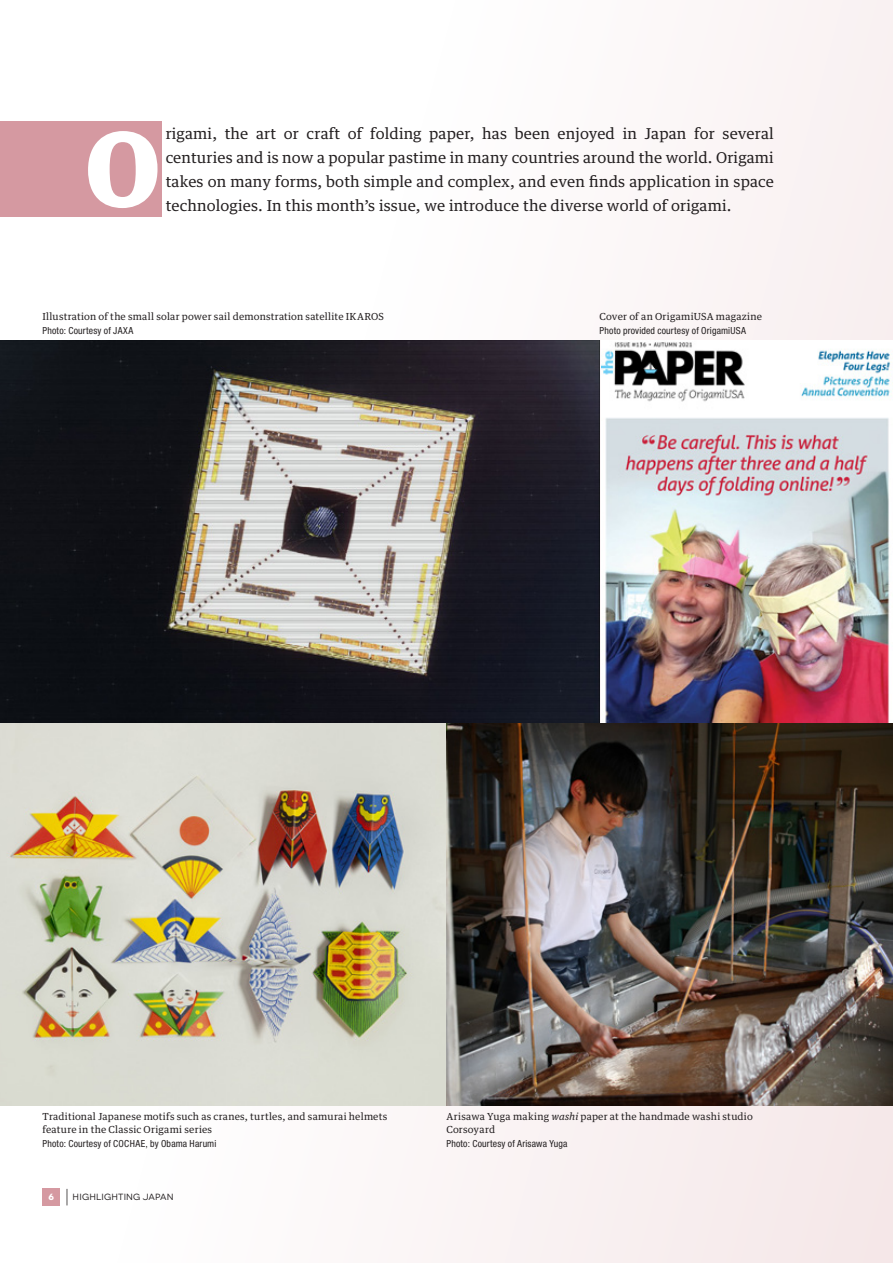
<style>
.page{position:relative;width:893px;height:1263px;background:#fff}
.page>*{position:absolute;margin:0;border:0;box-sizing:border-box;transform-origin:0 0}
.t1{font:900 103.35px "Guardian Text Egyp";color:#fff}
.t2{font:300 19.5px "Novecentowide";color:#231f20}
.t3{font:15px/24px "Guardian Text Egyp";letter-spacing:.01em;color:#231f20;text-align:justify}
.t4{font:9.75px/13.5px "Guardian Text Egyp";letter-spacing:.02em;color:#231f20}
.t5{font:condensed 9.75px "Helvetica Neue LT Pro";letter-spacing:.02em;color:#231f20}
.t6{font:9px "Novecentowide";letter-spacing:.02em;color:#231f20}
.t7{font:700 9px "Novecentowide";color:#fff}
.s1{font-style:italic}
</style>
<div class="page">
<div style="left:0;top:0;width:893px;height:1263px;background:linear-gradient(to right,#fff,#f8eff0)"></div>
<div style="left:43px;top:1188px;width:17px;height:18px;background:#d599a1"></div>
<div style="left:0;top:121px;width:162px;height:96px;background:#d599a1"></div>
<img style="left:0;top:340px;width:893px;height:766px">
<h1 class="t1" style="left:85px;top:84px;width:77px">O</h1>
<p class="t3" style="left:166px;top:120px;width:610px">rigami, the art or craft of folding paper, has been enjoyed in Japan for several centuries and is now a popular pastime in many countries around the world. Origami takes on many forms, both simple and complex, and even finds application in space technologies. In this month’s issue, we introduce the diverse world of origami.</p>
<p class="t4" style="left:43px;top:309px;width:343px">Illustration of the small solar power sail demonstration satellite IKAROS</p>
<p class="t5" style="left:43px;top:325px;width:92px">Photo: Courtesy of JAXA</p>
<p class="t4" style="left:600px;top:309px;width:164px">Cover of an OrigamiUSA magazine</p>
<p class="t5" style="left:600px;top:325px;width:148px">Photo provided courtesy of OrigamiUSA</p>
<p class="t4" style="left:43px;top:1109px;width:346px">Traditional Japanese motifs such as cranes, turtles, and samurai helmets feature in the Classic Origami series</p>
<p class="t5" style="left:43px;top:1138px;width:175px">Photo: Courtesy of COCHAE, by Obama Harumi</p>
<h2 class="t2" style="left:65px;top:1186px;width:6px">|</h2>
<p class="t7" style="left:49px;top:1191px;width:7px">6</p>
<p class="t6" style="left:73px;top:1192px;width:103px">HIGHLIGHTING JAPAN</p>
<p class="t4" style="left:446px;top:1109px;width:308px">Arisawa Yuga making <span class="s1">washi</span> paper at the handmade washi studio<br>Corsoyard</p>
<p class="t5" style="left:446px;top:1138px;width:123px">Photo: Courtesy of Arisawa Yuga</p>
</div>
